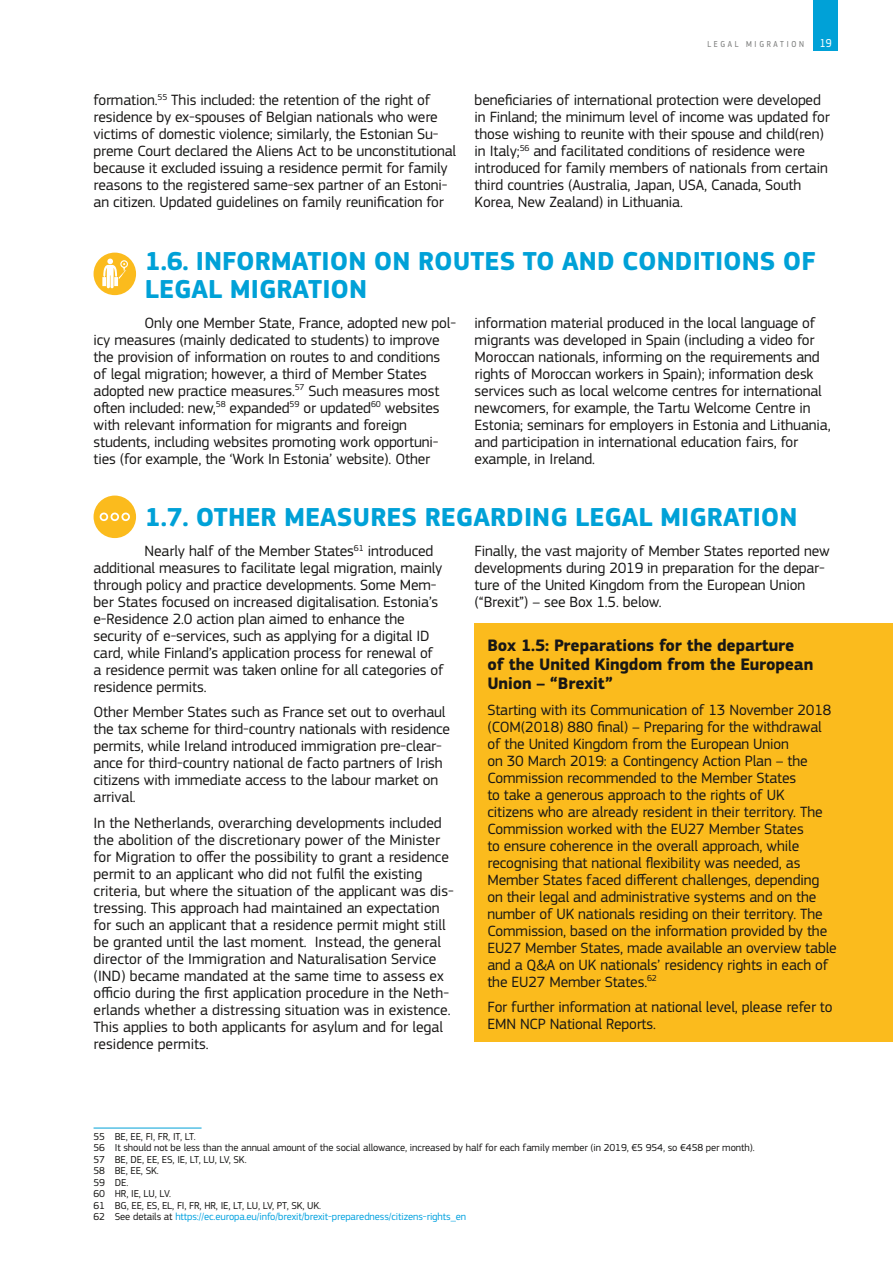
<style>
.page{position:relative;width:893px;height:1263px;background:#fff}
.page>*{position:absolute;margin:0;border:0;box-sizing:border-box;transform-origin:0 0}
.t1{font:700 27px/28.3px "EC Square Sans Pro";color:#00a1d7}
.t2{font:700 17.25px/18.9px "EC Square Sans Pro";letter-spacing:-.01em;color:#181716}
.t3{font:15.45px/17px "EC Square Sans Pro";letter-spacing:-.01em;color:#181716}
.t4{font:12px "EC Square Sans Cond Pro";color:#fff}
.t5{font:10.5px/11.6px "EC Square Sans Pro";letter-spacing:-.01em;color:#181716}
.t6{font:10.5px "EC Square Sans Pro";letter-spacing:-.01em;color:#00a1df}
.t7{font:9px "EC Square Sans Cond Pro";letter-spacing:.3em;color:#7a7b7a}
.t8{font:9px "EC Square Sans Pro";letter-spacing:-.015em;color:#181716}
.s1{color:#181716}
</style>
<div class="page">
<div style="left:814px;top:0;width:24px;height:51px;background:#00a1d7"></div>
<hr style="left:94px;top:1128px;width:108px;height:1px;background:#00a1d7">
<div style="left:475px;top:623px;width:418px;height:79px;background:#fbbb1d"></div>
<div style="left:475px;top:688px;width:418px;height:311px;background:#fbbb1d"></div>
<div style="left:475px;top:986px;width:418px;height:55px;background:#fbbb1d"></div>
<div style="left:95px;top:254px;width:40px;height:40px;background:#fbbb1d;border-radius:50%"></div>
<svg style="left:102px;top:259px;width:26px;height:29px"></svg>
<div style="left:94px;top:253px;width:42px;height:42px;border:3px solid #fbbb1d;border-radius:50%"></div>
<div style="left:94px;top:495px;width:42px;height:43px;background:#fbbb1d;border-radius:50%"></div>
<div style="left:100px;top:512px;width:8px;height:9px;border:2px solid #fff;border-radius:50%"></div>
<div style="left:111px;top:512px;width:8px;height:9px;border:2px solid #fff;border-radius:50%"></div>
<div style="left:121px;top:512px;width:9px;height:9px;border:2px solid #fff;border-radius:50%"></div>
<p class="t8" style="left:157px;top:92px;width:11px">55</p>
<p class="t3" style="left:94px;top:92px;width:364px">formation. This included: the retention of the right of residence by ex-spouses of Belgian nationals who were victims of domestic violence; similarly, the Estonian Su&shy;preme Court declared the Aliens Act to be unconstitutional because it excluded issuing a residence permit for family reasons to the registered same-sex partner of an Estoni&shy;an citizen. Updated guidelines on family reunification for</p>
<p class="t7" style="left:707px;top:39px;width:66px">LEGAL MI GRATI</p>
<p class="t7" style="left:791px;top:39px;width:14px">O N</p>
<p class="t4" style="left:820px;top:36px;width:13px">19</p>
<p class="t3" style="left:475px;top:92px;width:357px">beneficiaries of international protection were developed in Finland; the minimum level of income was updated for those wishing to reunite with their spouse and child(ren) in Italy; and facilitated conditions of residence were introduced for family members of nationals from certain third countries (Australia, Japan, USA, Canada, South Korea, New Zealand) in Lithuania.</p>
<p class="t8" style="left:520px;top:143px;width:11px">56</p>
<h2 class="t1" style="left:145px;top:247px;width:672px">1.6. INFORMATION ON ROUTES TO AND CONDITIONS OF<br>LEGAL MIGRATION</h2>
<p class="t3" style="left:94px;top:314px;width:364px;text-indent:51px">Only one Member State, France, adopted new pol&shy;icy measures (mainly dedicated to students) to improve the provision of information on routes to and conditions of legal migration; however, a third of Member States adopted new practice measures. Such measures most often included: new, expanded or updated websites with relevant information for migrants and foreign students, including websites promoting work opportuni&shy;ties (for example, the ‘Work In Estonia’ website). Other</p>
<p class="t3" style="left:475px;top:314px;width:358px">information material produced in the local language of migrants was developed in Spain (including a video for Moroccan nationals, informing on the requirements and rights of Moroccan workers in Spain); information desk services such as local welcome centres for international newcomers, for example, the Tartu Welcome Centre in Estonia; seminars for employers in Estonia and Lithuania, and participation in international education fairs, for example, in Ireland.</p>
<p class="t8" style="left:295px;top:382px;width:11px">57</p>
<p class="t8" style="left:216px;top:399px;width:11px">58</p>
<p class="t8" style="left:290px;top:399px;width:11px">59</p>
<p class="t8" style="left:371px;top:399px;width:11px">60</p>
<h2 class="t1" style="left:145px;top:504px;width:654px">1.7. OTHER MEASURES REGARDING LEGAL MIGRATION</h2>
<p class="t3" style="left:94px;top:542px;width:352px;text-indent:51px">Nearly half of the Member States introduced additional measures to facilitate legal migration, mainly through policy and practice developments. Some Mem&shy;ber States focused on increased digitalisation. Estonia’s e-Residence 2.0 action plan aimed to enhance the security of e-services, such as applying for a digital ID card, while Finland’s application process for renewal of a residence permit was taken online for all categories of residence permits.</p>
<p class="t8" style="left:354px;top:542px;width:11px">61</p>
<p class="t3" style="left:475px;top:542px;width:357px">Finally, the vast majority of Member States reported new developments during 2019 in preparation for the depar&shy;ture of the United Kingdom from the European Union (“Brexit”) – see Box 1.5. below.</p>
<h5 class="t2" style="left:487px;top:637px;width:327px">Box 1.5: Preparations for the departure of the United Kingdom from the European<br>Union – “Brexit”</h5>
<p class="t3" style="left:487px;top:701px;width:351px">Starting with its Communication of 13 November 2018 (COM(2018) 880 final) – Preparing for the withdrawal of the United Kingdom from the European Union<br>on 30 March 2019: a Contingency Action Plan – the Commission recommended to the Member States<br>to take a generous approach to the rights of UK<br>citizens who are already resident in their territory. The Commission worked with the EU27 Member States<br>to ensure coherence in the overall approach, while recognising that national flexibility was needed, as Member States faced different challenges, depending on their legal and administrative systems and on the number of UK nationals residing on their territory. The Commission, based on the information provided by the EU27 Member States, made available an overview table and a Q&amp;A on UK nationals’ residency rights in each of the EU27 Member States.<sup>62</sup></p>
<p class="t3" style="left:487px;top:999px;width:347px">For further information at national level, please refer to<br>EMN NCP National Reports.</p>
<p class="t3" style="left:94px;top:704px;width:358px">Other Member States such as France set out to overhaul the tax scheme for third-country nationals with residence permits, while Ireland introduced immigration pre-clear&shy;ance for third-country national de facto partners of Irish citizens with immediate access to the labour market on arrival.</p>
<p class="t3" style="left:94px;top:814px;width:362px">In the Netherlands, overarching developments included the abolition of the discretionary power of the Minister for Migration to offer the possibility to grant a residence permit to an applicant who did not fulfil the existing criteria, but where the situation of the applicant was dis&shy;tressing. This approach had maintained an expectation for such an applicant that a residence permit might still be granted until the last moment. Instead, the general director of the Immigration and Naturalisation Service (IND) became mandated at the same time to assess ex officio during the first application procedure in the Neth&shy;erlands whether a distressing situation was in existence.<br>This applies to both applicants for asylum and for legal residence permits.</p>
<p class="t5" style="left:94px;top:1130px;width:663px">55 BE, EE, FI, FR, IT, LT.<br>56 It should not be less than the annual amount of the social allowance, increased by half for each family member (in 2019, €5 954, so €458 per month).</p>
<p class="t5" style="left:94px;top:1153px;width:155px">57 BE, DE, EE, ES, IE, LT, LU, LV, SK.<br>58 BE, EE, SK.<br>59 DE.<br>60 HR, IE, LU, LV.</p>
<p class="t5" style="left:94px;top:1200px;width:229px">61 BG, EE, ES, EL, FI, FR, HR, IE, LT, LU, LV, PT, SK, UK.</p>
<p class="t6" style="left:94px;top:1211px;width:374px"><span class="s1">62 See details at</span> https://ec.europa.eu/info/brexit/brexit-preparedness/citizens-rights_en</p>
</div>
